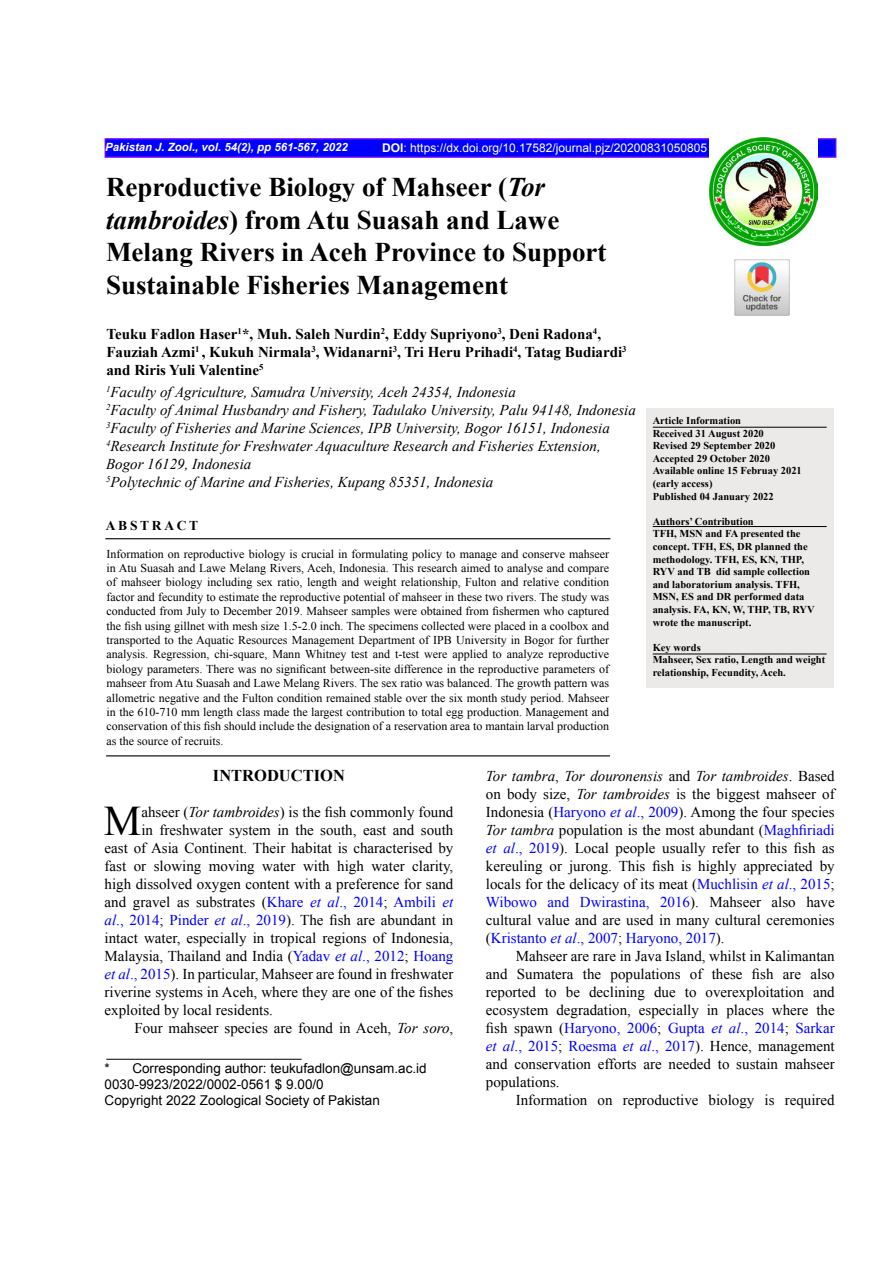
<style>
.page{position:relative;width:893px;height:1263px;background:#fff}
.page>*{position:absolute;margin:0;border:0;box-sizing:border-box;transform-origin:0 0}
.t1{font:42.15px "Times New Roman";color:#000}
.t2{font:700 27px/32.4px "Times New Roman";color:#000}
.t3{font:700 16.5px "Times New Roman";color:#000}
.t4{font:15px/18px "Times New Roman";color:#000;text-align:justify}
.t5{font:italic 15px/18px "Times New Roman";color:#000}
.t6{font:700 15px/18px "Times New Roman";color:#000}
.t7{font:13.5px/15.9px "Arial";color:#000}
.t8{font:700 13.5px "Times New Roman";letter-spacing:.2em;color:#000}
.t9{font:12px/14.4px "Times New Roman";color:#000;text-align:justify}
.t10{font:12px "Arial";color:#fff}
.t11{font:italic 700 11.4px "Arial";color:#fff}
.t12{font:700 10.5px/12.6px "Times New Roman";color:#000}
.s1{font-weight:700}
.s2{font-style:italic}
.s3{color:#00f}
.s4{font-style:italic;color:#00f}
</style>
<div class="page">
<div style="left:105px;top:138px;width:731px;height:20px;background:#00f;border:2px solid #60f"></div>
<img style="left:709px;top:138px;width:108px;height:108px">
<div style="left:646px;top:408px;width:187px;height:279px;background:#ece9e9"></div>
<hr style="left:653px;top:526px;width:174px;height:1px;background:#000">
<hr style="left:105px;top:538px;width:505px;height:1px;background:#000">
<hr style="left:106px;top:755px;width:504px;height:1px;background:#000">
<hr style="left:653px;top:427px;width:174px;height:1px;background:#000">
<hr style="left:106px;top:1059px;width:196px;height:1px;background:#000">
<hr style="left:653px;top:654px;width:174px;height:1px;background:#000">
<img style="left:734px;top:260px;width:56px;height:55px">
<p class="t11" style="left:105px;top:139px;width:244px">Pakistan J. Zool., vol. 54(2), pp 561-567, 2022</p>
<p class="t10" style="left:382px;top:140px;width:326px"><span class="s1">DOI</span>: https://dx.doi.org/10.17582/journal.pjz/20200831050805</p>
<h2 class="t2" style="left:106px;top:171px;width:502px">Reproductive Biology of Mahseer (<span class="s2">Tor tambroides</span>) from Atu Suasah and Lawe Melang Rivers in Aceh Province to Support Sustainable Fisheries Management</h2>
<p class="t6" style="left:106px;top:324px;width:522px">Teuku Fadlon Haser<sup>1</sup>*, Muh. Saleh Nurdin<sup>2</sup>, Eddy Supriyono<sup>3</sup>, Deni Radona<sup>4</sup>,<br>Fauziah Azmi<sup>1</sup> , Kukuh Nirmala<sup>3</sup>, Widanarni<sup>3</sup>, Tri Heru Prihadi<sup>4</sup>, Tatag Budiardi<sup>3 </sup>and Riris Yuli Valentine<sup>5</sup></p>
<p class="t5" style="left:106px;top:383px;width:531px"><sup>1</sup>Faculty of Agriculture, Samudra University, Aceh 24354, Indonesia<br><sup>2</sup>Faculty of Animal Husbandry and Fishery, Tadulako University, Palu 94148, Indonesia <sup>3</sup>Faculty of Fisheries and Marine Sciences, IPB University, Bogor 16151, Indonesia <sup>4</sup>Research Institute for Freshwater Aquaculture Research and Fisheries Extension, Bogor 16129, Indonesia<br><sup>5</sup>Polytechnic of Marine and Fisheries, Kupang 85351, Indonesia</p>
<p class="t12" style="left:653px;top:414px;width:151px">Article Information<br>Received 31 August 2020<br>Revised 29 September 2020<br>Accepted 29 October 2020<br>Available online 15 Februay 2021 (early access)<br>Published 04 January 2022</p>
<p class="t12" style="left:653px;top:515px;width:164px">Authors’ Contribution<br>TFH, MSN and FA presented the concept. TFH, ES, DR planned the methodology. TFH, ES, KN, THP,<br>RYV and TB did sample collection and laboratorium analysis. TFH,<br>MSN, ES and DR performed data analysis. FA, KN, W, THP, TB, RYV wrote the manuscript.</p>
<p class="t12" style="left:653px;top:641px;width:174px">Key words<br>Mahseer, Sex ratio, Length and weight relationship, Fecundity, Aceh.</p>
<p class="t8" style="left:106px;top:516px;width:94px">ABSTRACT</p>
<p class="t9" style="left:107px;top:546px;width:504px">Information on reproductive biology is crucial in formulating policy to manage and conserve mahseer in Atu Suasah and Lawe Melang Rivers, Aceh, Indonesia. This research aimed to analyse and compare of mahseer biology including sex ratio, length and weight relationship, Fulton and relative condition factor and fecundity to estimate the reproductive potential of mahseer in these two rivers. The study was conducted from July to December 2019. Mahseer samples were obtained from fishermen who captured the fish using gillnet with mesh size 1.5-2.0 inch. The specimens collected were placed in a coolbox and transported to the Aquatic Resources Management Department of IPB University in Bogor for further analysis. Regression, chi-square, Mann Whitney test and t-test were applied to analyze reproductive biology parameters. There was no significant between-site difference in the reproductive parameters of mahseer from Atu Suasah and Lawe Melang Rivers. The sex ratio was balanced. The growth pattern was allometric negative and the Fulton condition remained stable over the six month study period. Mahseer in the 610-710 mm length class made the largest contribution to total egg production. Management and conservation of this fish should include the designation of a reservation area to mantain larval production as the source of recruits.</p>
<p class="t3" style="left:213px;top:764px;width:133px">INTRODUCTION</p>
<h1 class="t1" style="left:104px;top:793px;width:39px">M</h1>
<p class="t4" style="left:141px;top:803px;width:313px">ahseer (<span class="s2">Tor tambroides</span>) is the fish commonly found</p>
<p class="t4" style="left:486px;top:766px;width:350px"><span class="s2">Tor tambra</span>, <span class="s2">Tor douronensis</span> and <span class="s2">Tor tambroides</span>. Based on body size, <span class="s2">Tor tambroides</span> is the biggest mahseer of Indonesia (<span class="s3">Haryono</span> <span class="s4">et al</span><span class="s3">., 2009</span>). Among the four species <span class="s2">Tor tambra</span> population is the most abundant (<span class="s3">Maghfiriadi </span><span class="s4">et al</span><span class="s3">., 2019</span>). Local people usually refer to this fish as kereuling or jurong. This fish is highly appreciated by locals for the delicacy of its meat (<span class="s3">Muchlisin</span> <span class="s4">et al</span><span class="s3">., 2015</span>; <span class="s3">Wibowo and Dwirastina, 2016</span>). Mahseer also have cultural value and are used in many cultural ceremonies (<span class="s3">Kristanto</span> <span class="s4">et al</span><span class="s3">., 2007</span>; <span class="s3">Haryono, 2017</span>).</p>
<p class="t4" style="left:486px;top:946px;width:350px;text-indent:30px">Mahseer are rare in Java Island, whilst in Kalimantan and Sumatera the populations of these fish are also reported to be declining due to overexploitation and ecosystem degradation, especially in places where the fish spawn (<span class="s3">Haryono, 2006</span>; <span class="s3">Gupta</span> <span class="s4">et al</span><span class="s3">., 2014</span>; <span class="s3">Sarkar </span><span class="s4">et al</span><span class="s3">., 2015</span>; <span class="s3">Roesma</span> <span class="s4">et al</span><span class="s3">., 2017</span>). Hence, management and conservation efforts are needed to sustain mahseer populations.</p>
<p class="t4" style="left:516px;top:1090px;width:320px">Information on reproductive biology is required</p>
<p class="t4" style="left:141px;top:821px;width:313px">in freshwater system in the south, east and south</p>
<p class="t4" style="left:105px;top:839px;width:350px">east of Asia Continent. Their habitat is characterised by</p>
<p class="t4" style="left:105px;top:857px;width:350px">fast or slowing moving water with high water clarity,</p>
<p class="t4" style="left:105px;top:875px;width:350px">high dissolved oxygen content with a preference for sand</p>
<p class="t4" style="left:105px;top:893px;width:350px">and gravel as substrates (<span class="s3">Khare</span> <span class="s4">et al</span><span class="s3">., 2014</span>; <span class="s3">Ambili</span> <span class="s4">et</span></p>
<p class="t4" style="left:105px;top:911px;width:350px"><span class="s4">al</span><span class="s3">., 2014</span>; <span class="s3">Pinder</span> <span class="s4">et al</span><span class="s3">., 2019</span>). The fish are abundant in</p>
<p class="t4" style="left:105px;top:929px;width:350px">intact water, especially in tropical regions of Indonesia,</p>
<p class="t4" style="left:105px;top:947px;width:350px">Malaysia, Thailand and India (<span class="s3">Yadav</span> <span class="s4">et al</span><span class="s3">., 2012</span>; <span class="s3">Hoang</span></p>
<p class="t4" style="left:105px;top:965px;width:350px"><span class="s4">et al</span><span class="s3">., 2015</span>). In particular, Mahseer are found in freshwater</p>
<p class="t4" style="left:105px;top:983px;width:350px">riverine systems in Aceh, where they are one of the fishes</p>
<p class="t4" style="left:105px;top:1001px;width:170px">exploited by local residents.</p>
<p class="t4" style="left:134px;top:1019px;width:320px">Four mahseer species are found in Aceh, <span class="s2">Tor soro</span>,</p>
<p class="t7" style="left:105px;top:1060px;width:324px">* Corresponding author: teukufadlon@unsam.ac.id<br>0030-9923/2022/0002-0561 $ 9.00/0<br>Copyright 2022 Zoological Society of Pakistan</p>
</div>
